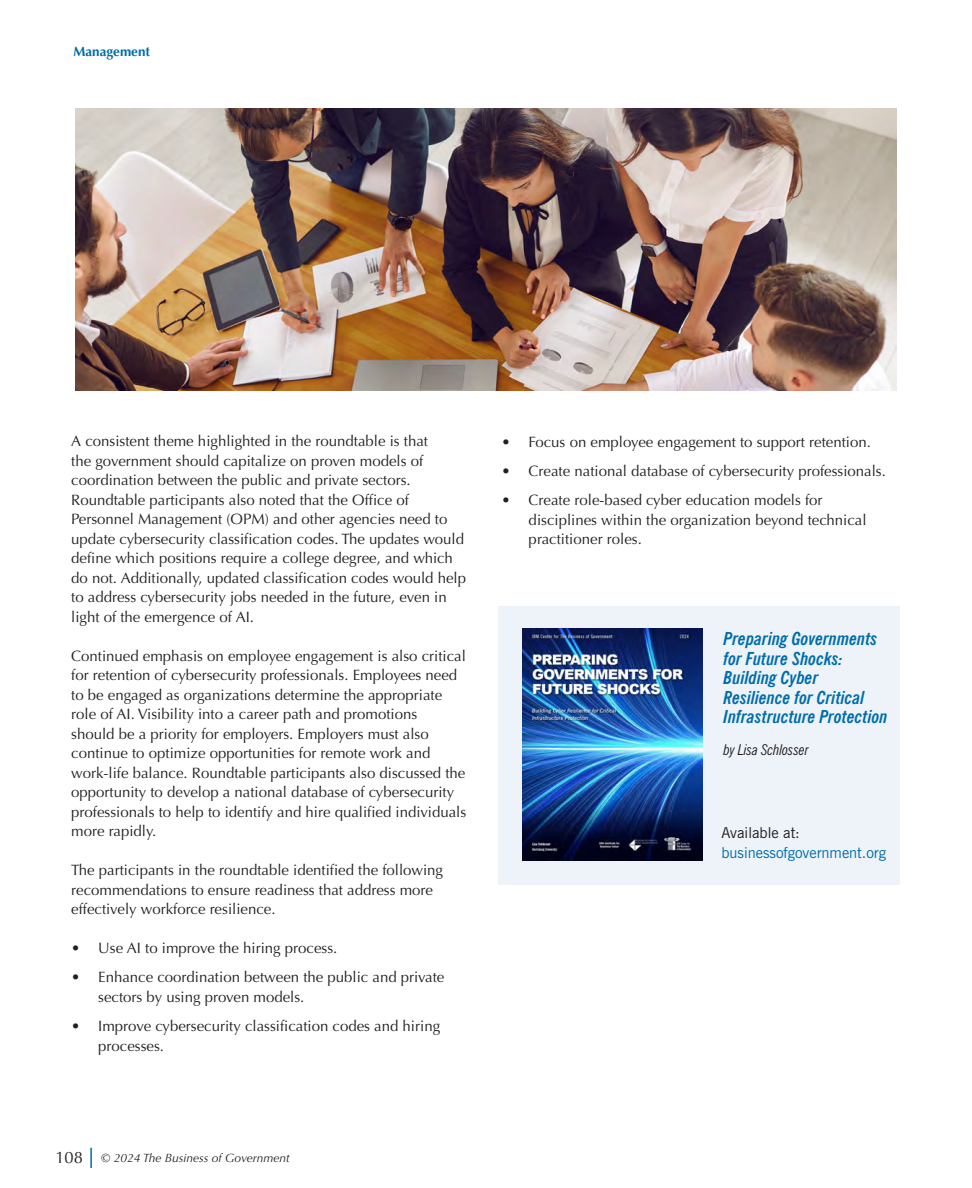
<style>
.page{position:relative;width:972px;height:1188px;background:#fff}
.page>*{position:absolute;margin:0;border:0;box-sizing:border-box;transform-origin:0 0}
.t1{font:italic 700 condensed 18px/19.5px "News Gothic BT";color:#006da9}
.Body_Text{font:15px/19.5px "Optima";color:#231f20}
.Body_Text-2{font:15px/19.5px "News Gothic BT";color:#006da9}
.t2{font:italic condensed 15px "News Gothic BT";letter-spacing:-.01em;color:#231f20}
.t3{font:700 13.5px "Optima";color:#006da9}
.t4{font:italic 12px "Optima";color:#231f20}
.s1{color:#231f20}
.s2{font-style:normal;font-size:16.5px}
</style>
<div class="page">
<hr style="left:90px;top:1148px;width:2px;height:20px;background:#006da9">
<img style="left:76px;top:108px;width:821px;height:283px">
<div style="left:499px;top:606px;width:401px;height:279px;background:#edf3f9"></div>
<img style="left:523px;top:628px;width:180px;height:233px">
<p class="t3" style="left:74px;top:44px;width:78px">Management</p>
<p class="Body_Text" style="left:71px;top:431px;width:396px">A consistent theme highlighted in the roundtable is that<br>the government should capitalize on proven models of coordination between the public and private sectors.<br>Roundtable participants also noted that the Office of Personnel Management (OPM) and other agencies need to update cybersecurity classification codes. The updates would define which positions require a college degree, and which do not. Additionally, updated classification codes would help to address cybersecurity jobs needed in the future, even in light of the emergence of AI.</p>
<p class="Body_Text" style="left:71px;top:646px;width:396px">Continued emphasis on employee engagement is also critical for retention of cybersecurity professionals. Employees need to be engaged as organizations determine the appropriate role of AI. Visibility into a career path and promotions<br>should be a priority for employers. Employers must also continue to optimize opportunities for remote work and work-life balance. Roundtable participants also discussed the opportunity to develop a national database of cybersecurity professionals to help to identify and hire qualified individuals more rapidly.</p>
<p class="Body_Text" style="left:71px;top:860px;width:373px">The participants in the roundtable identified the following recommendations to ensure readiness that address more effectively workforce resilience.</p>
<p class="Body_Text" style="left:71px;top:938px;width:268px">• Use AI to improve the hiring process.</p>
<p class="Body_Text" style="left:98px;top:968px;width:348px;text-indent:-27px">• Enhance coordination between the public and private sectors by using proven models.</p>
<p class="Body_Text" style="left:98px;top:1016px;width:343px;text-indent:-27px">• Improve cybersecurity classification codes and hiring processes.</p>
<p class="Body_Text" style="left:502px;top:432px;width:371px">• Focus on employee engagement to support retention.</p>
<p class="Body_Text" style="left:502px;top:461px;width:386px">• Create national database of cybersecurity professionals.</p>
<p class="Body_Text" style="left:529px;top:491px;width:339px;text-indent:-27px">• Create role-based cyber education models for disciplines within the organization beyond technical practitioner roles.</p>
<p class="t1" style="left:724px;top:629px;width:166px">Preparing Governments for Future Shocks:<br>Building Cyber<br>Resilience for Critical<br>Infrastructure Protection</p>
<p class="t2" style="left:724px;top:741px;width:87px">by Lisa Schlosser</p>
<p class="Body_Text-2" style="left:721px;top:823px;width:166px"><span class="s1">Available at: </span>businessofgovernment.org</p>
<p class="t4" style="left:55px;top:1151px;width:236px"><span class="s2">108</span> © 2024 The Business of Government</p>
</div>
